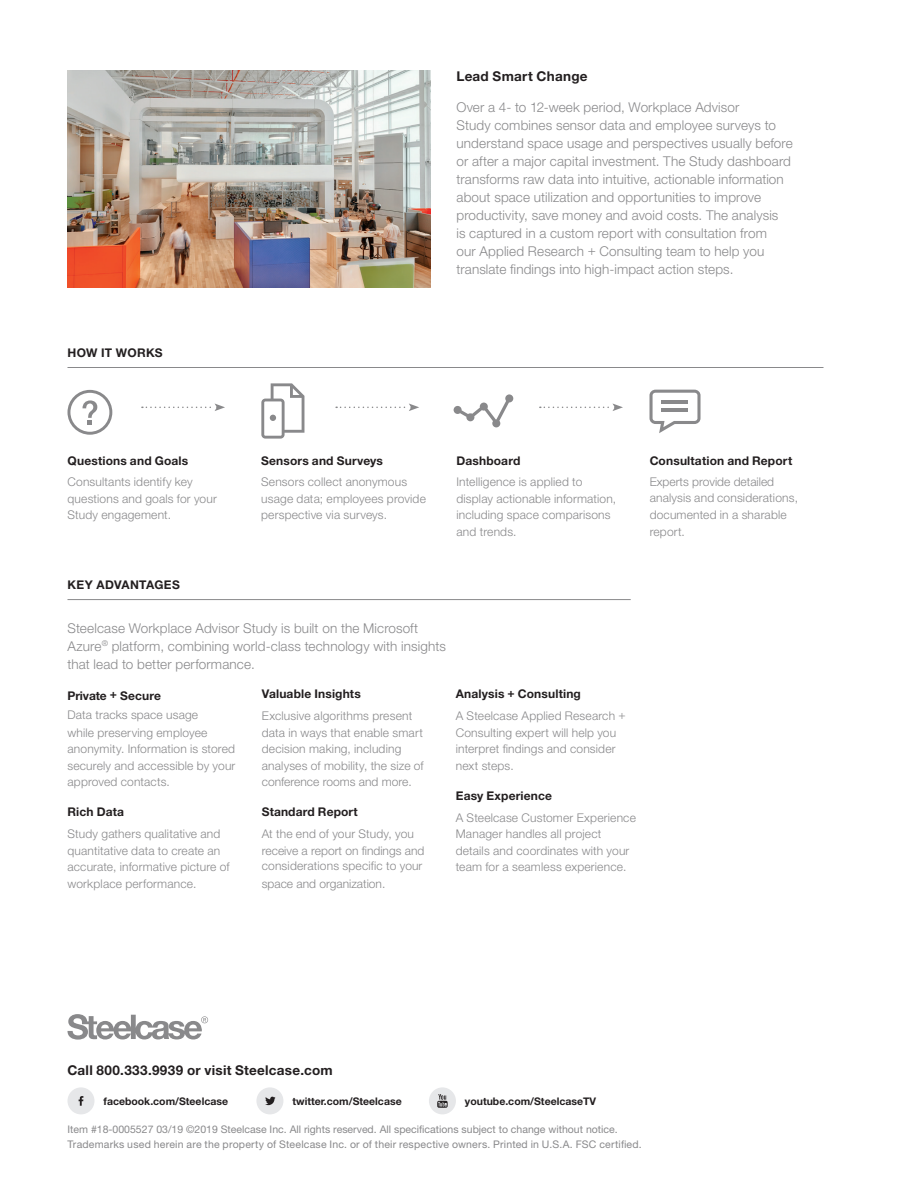
<style>
.page{position:relative;width:918px;height:1188px;background:#fff}
.page>*{position:absolute;margin:0;border:0;box-sizing:border-box;transform-origin:0 0}
.Body_Copy_-_MOD{font:300 13.5px/18px "Helvetica Neue LT Pro";letter-spacing:.01em;color:#89898b}
.Legal_copy{font:700 13.5px "Helvetica Neue LT Pro";letter-spacing:.02em;color:#231f20}
.Body_Copy_-_MOD-2{font:700 13.5px "Helvetica Neue LT Pro";letter-spacing:.02em;color:#231f20}
.Text_8_11{font:300 12px/16.5px "Helvetica Neue LT Pro";letter-spacing:.015em;color:#89898b}
.Subheads_8_11{font:700 12px "Helvetica Neue LT Pro";letter-spacing:.015em;color:#231f20}
.SOL_SM_SUS_Headers{font:700 12px "Helvetica Neue LT Pro";letter-spacing:.025em;color:#231f20}
.Legal_-_MOD{font:10.5px/14.2px "Helvetica Neue LT Pro";color:#89898b}
.Footer_Info{font:700 10.5px "Helvetica Neue LT Pro";color:#231f20}
.s1{font-weight:700;color:#231f20}
</style>
<div class="page">
<div style="left:68px;top:1087px;width:26px;height:27px;background:#e6e7e9;border-radius:50%"></div>
<svg style="left:79px;top:1096px;width:4px;height:10px"></svg>
<div style="left:256px;top:1087px;width:27px;height:27px;background:#e6e7e9;border-radius:50%"></div>
<svg style="left:265px;top:1097px;width:11px;height:8px"></svg>
<div style="left:429px;top:1087px;width:27px;height:27px;background:#e6e7e9;border-radius:50%"></div>
<svg style="left:437px;top:1094px;width:11px;height:14px"></svg>
<svg style="left:67px;top:1014px;width:141px;height:26px"></svg>
<hr style="left:68px;top:367px;width:756px;height:1px;background:#89898b">
<svg style="left:142px;top:403px;width:83px;height:8px"></svg>
<svg style="left:336px;top:403px;width:83px;height:8px"></svg>
<svg style="left:540px;top:403px;width:83px;height:8px"></svg>
<hr style="left:68px;top:599px;width:563px;height:1px;background:#89898b">
<img style="left:68px;top:70px;width:362px;height:217px">
<svg style="left:650px;top:390px;width:51px;height:43px"></svg>
<hr style="left:662px;top:400px;width:26px;height:3px;background:#89898b">
<hr style="left:662px;top:409px;width:26px;height:3px;background:#89898b">
<svg style="left:67px;top:390px;width:45px;height:45px"></svg>
<svg style="left:261px;top:383px;width:43px;height:56px"></svg>
<svg style="left:454px;top:394px;width:59px;height:33px"></svg>
<p class="SOL_SM_SUS_Headers" style="left:68px;top:346px;width:97px">HOW IT WORKS</p>
<p class="Body_Copy_-_MOD-2" style="left:456px;top:68px;width:133px">Lead Smart Change</p>
<p class="Body_Copy_-_MOD" style="left:456px;top:98px;width:338px">Over a 4- to 12-week period, Workplace Advisor<br>Study combines sensor data and employee surveys to understand space usage and perspectives usually before or after a major capital investment. The Study dashboard transforms raw data into intuitive, actionable information about space utilization and opportunities to improve productivity, save money and avoid costs. The analysis<br>is captured in a custom report with consultation from<br>our Applied Research + Consulting team to help you translate findings into high-impact action steps.</p>
<p class="Subheads_8_11" style="left:68px;top:453px;width:122px">Questions and Goals</p>
<p class="Text_8_11" style="left:68px;top:474px;width:151px">Consultants identify key questions and goals for your<br>Study engagement.</p>
<p class="Subheads_8_11" style="left:261px;top:453px;width:123px">Sensors and Surveys</p>
<p class="Text_8_11" style="left:261px;top:474px;width:166px">Sensors collect anonymous usage data; employees provide perspective via surveys.</p>
<p class="Subheads_8_11" style="left:456px;top:453px;width:66px">Dashboard</p>
<p class="Text_8_11" style="left:456px;top:474px;width:161px">Intelligence is applied to display actionable information, including space comparisons and trends.</p>
<p class="Text_8_11" style="left:650px;top:449px;width:144px;line-height:21.9px"><span class="s1">Consultation and Report<br></span>Experts provide detailed</p>
<p class="Text_8_11" style="left:650px;top:489px;width:150px;line-height:17px">analysis and considerations, documented in a sharable report.</p>
<p class="SOL_SM_SUS_Headers" style="left:68px;top:578px;width:114px">KEY ADVANTAGES</p>
<p class="Body_Copy_-_MOD" style="left:67px;top:619px;width:380px">Steelcase Workplace Advisor Study is built on the Microsoft<br>Azure<sup>®</sup> platform, combining world-class technology with insights that lead to better performance.</p>
<p class="Text_8_11" style="left:68px;top:685px;width:132px;line-height:19.5px"><span class="s1">Private + Secure<br></span>Data tracks space usage</p>
<p class="Text_8_11" style="left:68px;top:724px;width:169px">while preserving employee anonymity. Information is stored securely and accessible by your approved contacts.</p>
<p class="Text_8_11" style="left:68px;top:801px;width:154px;line-height:21.9px"><span class="s1">Rich Data<br></span>Study gathers qualitative and</p>
<p class="Text_8_11" style="left:67px;top:842px;width:164px">quantitative data to create an accurate, informative picture of workplace performance.</p>
<p class="Text_8_11" style="left:262px;top:683px;width:152px;line-height:21.9px"><span class="s1">Valuable Insights<br></span>Exclusive algorithms present</p>
<p class="Text_8_11" style="left:262px;top:724px;width:163px">data in ways that enable smart decision making, including analyses of mobility, the size of conference rooms and more.</p>
<p class="Text_8_11" style="left:262px;top:801px;width:154px;line-height:21.9px"><span class="s1">Standard Report<br></span>At the end of your Study, you</p>
<p class="Text_8_11" style="left:262px;top:842px;width:164px;line-height:15.6px">receive a report on findings and considerations specific to your</p>
<p class="Text_8_11" style="left:262px;top:875px;width:125px">space and organization.</p>
<p class="Subheads_8_11" style="left:456px;top:686px;width:127px">Analysis + Consulting</p>
<p class="Text_8_11" style="left:456px;top:707px;width:171px">A Steelcase Applied Research +<br>Consulting expert will help you interpret findings and consider next steps.</p>
<p class="Subheads_8_11" style="left:456px;top:788px;width:98px">Easy Experience</p>
<p class="Text_8_11" style="left:456px;top:809px;width:182px">A Steelcase Customer Experience<br>Manager handles all project details and coordinates with your team for a seamless experience.</p>
<p class="Legal_copy" style="left:68px;top:1061px;width:267px">Call 800.333.9939 or visit Steelcase.com</p>
<p class="Footer_Info" style="left:104px;top:1094px;width:126px">facebook.com/Steelcase</p>
<p class="Footer_Info" style="left:292px;top:1094px;width:111px">twitter.com/Steelcase</p>
<p class="Footer_Info" style="left:465px;top:1094px;width:133px">youtube.com/SteelcaseTV</p>
<p class="Legal_-_MOD" style="left:68px;top:1122px;width:576px">Item #18-0005527 03/19 ©2019 Steelcase Inc. All rights reserved. All specifications subject to change without notice.<br>Trademarks used herein are the property of Steelcase Inc. or of their respective owners. Printed in U.S.A. FSC certified.</p>
</div>
